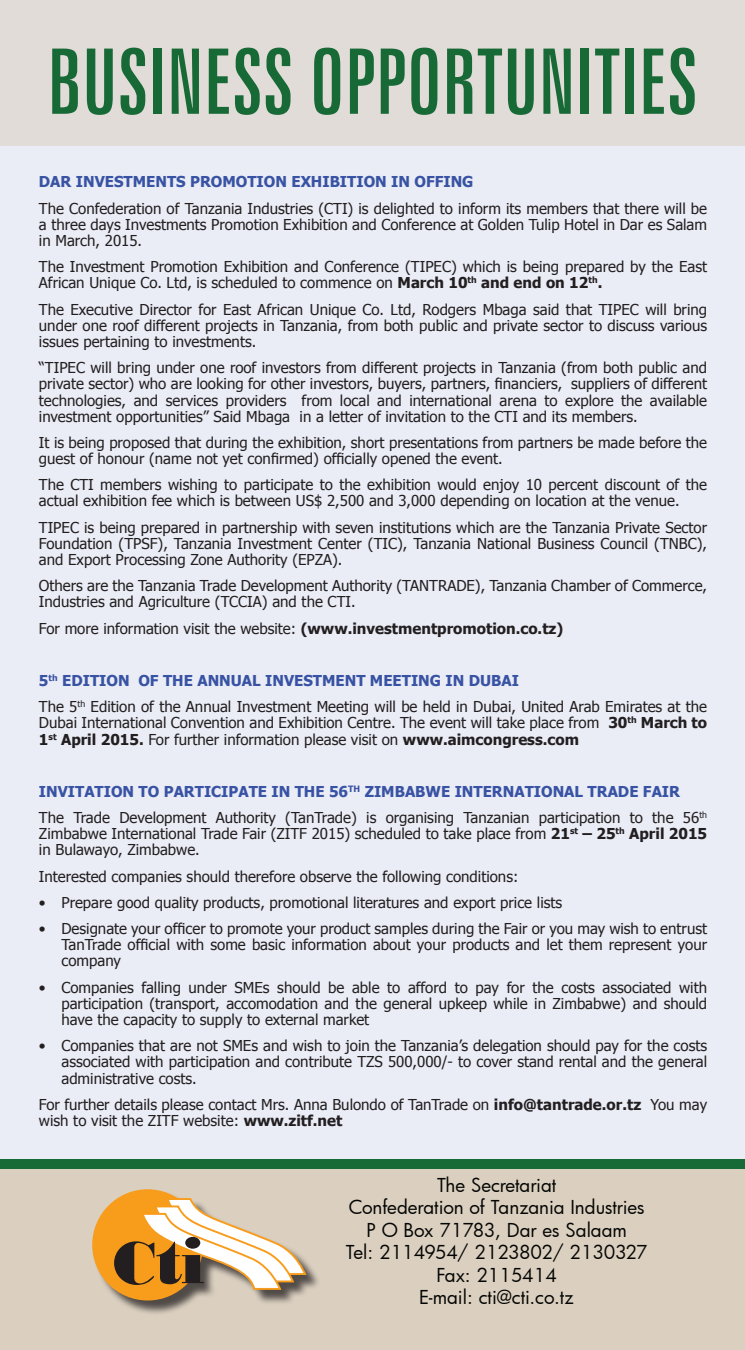
<style>
.page{position:relative;width:745px;height:1350px;background:#fff}
.page>*{position:absolute;margin:0;border:0;box-sizing:border-box;transform-origin:0 0}
.t1{font:extra-condensed 90.5px "Zurich BT";color:#176936}
.t2{font:18.75px/22.5px "Futura";color:#040503;text-align:center}
.t3{font:15px/16.1px "Tahoma";color:#231f20}
.t4{font:700 15px "Tahoma";color:#3853a3}
.s1{font-weight:700}
.s2{font-weight:700;color:#3853a3}
</style>
<div class="page">
<div style="left:0;top:0;width:744px;height:1350px;background:#eaecf6"></div>
<div style="left:0;top:0;width:744px;height:146px;background:#e1dcd8"></div>
<div style="left:0;top:1169px;width:744px;height:181px;background:#dbd0c0"></div>
<div style="left:0;top:1159px;width:744px;height:10px;background:#176936"></div>
<div style="left:94px;top:1192px;width:227px;height:124px;background:#231f20;opacity:.75"></div>
<div style="left:92px;top:1189px;width:111px;height:112px;background:#f89c1c;border-radius:50%"></div>
<svg style="left:114px;top:1198px;width:192px;height:92px"></svg>
<h1 class="t1" style="left:47px;top:30px;width:651px">BUSINESS OPPORTUNITIES</h1>
<p class="t4" style="left:39px;top:171px;width:436px">DAR INVESTMENTS PROMOTION EXHIBITION IN OFFING</p>
<p class="t3" style="left:39px;top:201px;width:669px;text-align:justify">The Confederation of Tanzania Industries (CTI) is delighted to inform its members that there will be a three days Investments Promotion Exhibition and Conference at Golden Tulip Hotel in Dar es Salam in March, 2015.</p>
<p class="t3" style="left:39px;top:260px;width:669px">The Investment Promotion Exhibition and Conference (TIPEC) which is being prepared by the East<br>African Unique Co. Ltd, is scheduled to commence on <span class="s1">March 10</span><sup>th</sup> <span class="s1">and end on 12</span><sup>th</sup><span class="s1">.</span></p>
<p class="t3" style="left:39px;top:302px;width:669px;text-align:justify">The Executive Director for East African Unique Co. Ltd, Rodgers Mbaga said that TIPEC will bring under one roof different projects in Tanzania, from both public and private sector to discuss various issues pertaining to investments.</p>
<p class="t3" style="left:39px;top:360px;width:669px;text-align:justify">“TIPEC will bring under one roof investors from different projects in Tanzania (from both public and private sector) who are looking for other investors, buyers, partners, financiers, suppliers of different technologies, and services providers from local and international arena to explore the available investment opportunities” Said Mbaga in a letter of invitation to the CTI and its members.</p>
<p class="t3" style="left:39px;top:435px;width:669px">It is being proposed that during the exhibition, short presentations from partners be made before the guest of honour (name not yet confirmed) officially opened the event.</p>
<p class="t3" style="left:39px;top:478px;width:669px">The CTI members wishing to participate to the exhibition would enjoy 10 percent discount of the actual exhibition fee which is between US$ 2,500 and 3,000 depending on location at the venue.</p>
<p class="t3" style="left:39px;top:520px;width:669px;text-align:justify">TIPEC is being prepared in partnership with seven institutions which are the Tanzania Private Sector Foundation (TPSF), Tanzania Investment Center (TIC), Tanzania National Business Council (TNBC), and Export Processing Zone Authority (EPZA).</p>
<p class="t3" style="left:39px;top:579px;width:669px">Others are the Tanzania Trade Development Authority (TANTRADE), Tanzania Chamber of Commerce,<br>Industries and Agriculture (TCCIA) and the CTI.</p>
<p class="t3" style="left:39px;top:621px;width:525px">For more information visit the website: <span class="s1">(www.investmentpromotion.co.tz)</span></p>
<p class="t3" style="left:39px;top:668px;width:669px;line-height:26.2px"><span class="s2">5</span><sup>th</sup> <span class="s2">EDITION OF THE ANNUAL INVESTMENT MEETING IN DUBAI<br></span>The 5<sup>th</sup> Edition of the Annual Investment Meeting will be held in Dubai, United Arab Emirates at the</p>
<p class="t3" style="left:39px;top:716px;width:669px">Dubai International Convention and Exhibition Centre. The event will take place from <span class="s1">30</span><sup>th</sup> <span class="s1">March to<br>1</span><sup>st</sup> <span class="s1">April 2015.</span> For further information please visit on <span class="s1">www.aimcongress.com</span></p>
<p class="t3" style="left:39px;top:779px;width:669px;line-height:26.1px"><span class="s2">INVITATION TO PARTICIPATE IN THE 56</span><sup>TH</sup> <span class="s2">ZIMBABWE INTERNATIONAL TRADE FAIR<br></span>The Trade Development Authority (TanTrade) is organising Tanzanian participation to the 56<sup>th</sup></p>
<p class="t3" style="left:39px;top:827px;width:669px">Zimbabwe International Trade Fair (ZITF 2015) scheduled to take place from <span class="s1">21</span><sup>st</sup> <span class="s1">– 25</span><sup>th</sup> <span class="s1">April 2015 </span>in Bulawayo, Zimbabwe.</p>
<p class="t3" style="left:39px;top:869px;width:480px">Interested companies should therefore observe the following conditions:</p>
<p class="t3" style="left:39px;top:895px;width:524px">• Prepare good quality products, promotional literatures and export price lists</p>
<p class="t3" style="left:61px;top:921px;width:646px;text-align:justify;text-indent:-22px">• Designate your officer to promote your product samples during the Fair or you may wish to entrust TanTrade official with some basic information about your products and let them represent your company</p>
<p class="t3" style="left:61px;top:980px;width:646px;text-align:justify;text-indent:-22px">• Companies falling under SMEs should be able to afford to pay for the costs associated with participation (transport, accomodation and the general upkeep while in Zimbabwe) and should have the capacity to supply to external market</p>
<p class="t3" style="left:61px;top:1038px;width:646px;text-align:justify;text-indent:-22px">• Companies that are not SMEs and wish to join the Tanzania’s delegation should pay for the costs associated with participation and contribute TZS 500,000/- to cover stand rental and the general administrative costs.</p>
<p class="t3" style="left:39px;top:1097px;width:669px">For further details please contact Mrs. Anna Bulondo of TanTrade on <span class="s1">info@tantrade.or.tz</span> You may wish to visit the ZITF website: <span class="s1">www.zitf.net</span></p>
<p class="t2" style="left:345px;top:1173px;width:303px">The Secretariat<br>Confederation of Tanzania Industries<br>P O Box 71783, Dar es Salaam<br>Tel: 2114954/ 2123802/ 2130327<br>Fax: 2115414<br>E-mail: cti@cti.co.tz</p>
</div>
